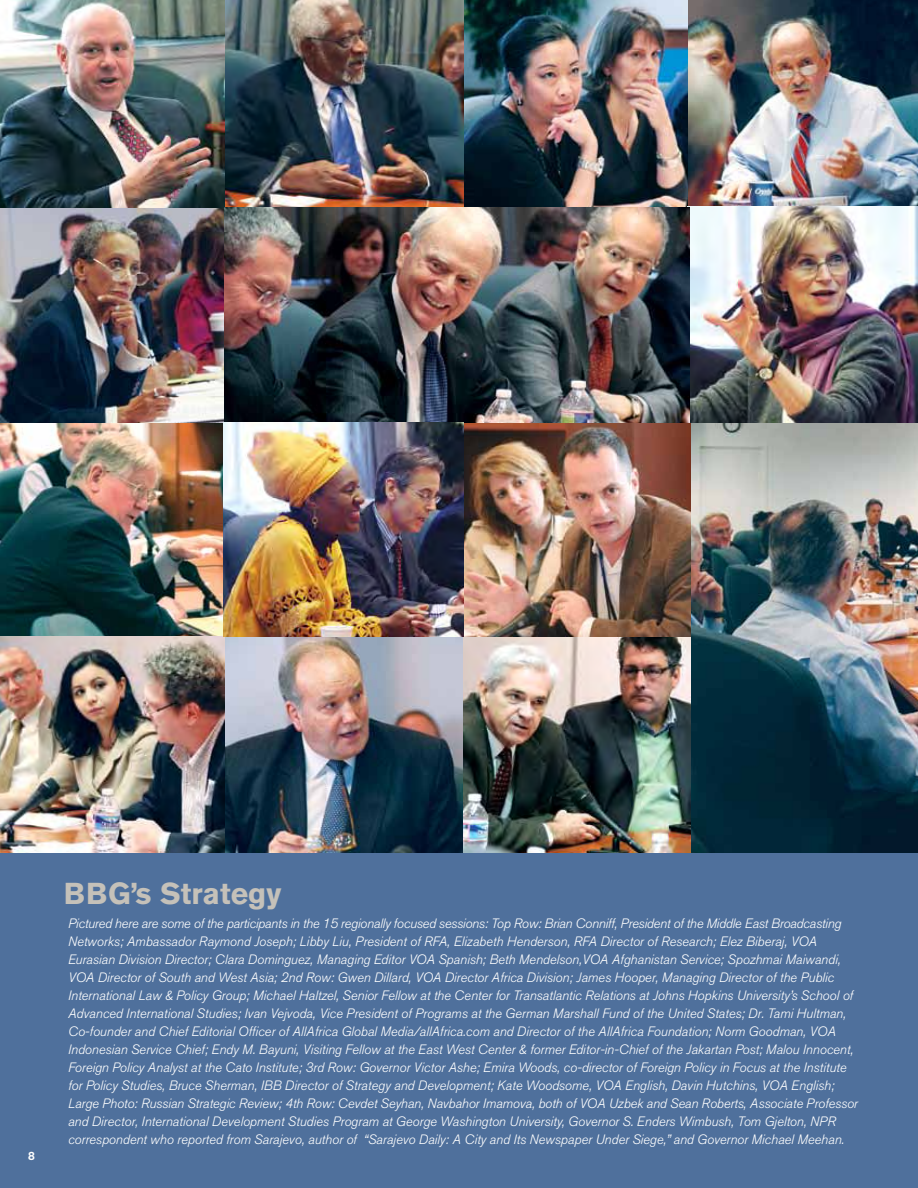
<style>
.page{position:relative;width:918px;height:1188px;background:#fff}
.page>*{position:absolute;margin:0;border:0;box-sizing:border-box;transform-origin:0 0}
.t1{font:700 30px "Akzidenz Grotesk BE";color:#c5c1b9}
.t2{font:italic 300 13.5px/18px "Akzidenz Grotesk BE";letter-spacing:-.005em;color:#fff}
.t3{font:500 12px "Akzidenz Grotesk BE";color:#fff}
</style>
<div class="page">
<img style="left:463px;top:422px;width:228px;height:215px">
<img style="left:463px;top:0;width:225px;height:208px">
<img style="left:463px;top:637px;width:228px;height:216px">
<img style="left:691px;top:423px;width:227px;height:430px">
<img style="left:225px;top:0;width:238px;height:208px">
<img style="left:688px;top:0;width:230px;height:423px">
<img style="left:224px;top:637px;width:239px;height:216px">
<img style="left:0;top:0;width:225px;height:208px">
<img style="left:0;top:422px;width:224px;height:214px">
<img style="left:0;top:636px;width:224px;height:217px">
<img style="left:0;top:208px;width:225px;height:214px">
<img style="left:225px;top:208px;width:464px;height:214px">
<img style="left:224px;top:422px;width:239px;height:215px">
<div style="left:0;top:853px;width:918px;height:335px;background:#4f709c"></div>
<p class="t3" style="left:28px;top:1149px;width:8px">8</p>
<h1 class="t1" style="left:64px;top:876px;width:219px">BBG’s Strategy</h1>
<p class="t2" style="left:68px;top:915px;width:791px">Pictured here are some of the participants in the 15 regionally focused sessions: Top Row: Brian Conniff, President of the Middle East Broadcasting Networks; Ambassador Raymond Joseph; Libby Liu, President of RFA, Elizabeth Henderson, RFA Director of Research; Elez Biberaj, VOA Eurasian Division Director; Clara Dominguez, Managing Editor VOA Spanish; Beth Mendelson,VOA Afghanistan Service; Spozhmai Maiwandi, VOA Director of South and West Asia; 2nd Row: Gwen Dillard, VOA Director Africa Division; James Hooper, Managing Director of the Public International Law &amp; Policy Group; Michael Haltzel, Senior Fellow at the Center for Transatlantic Relations at Johns Hopkins University’s School of Advanced International Studies; Ivan Vejvoda, Vice President of Programs at the German Marshall Fund of the United States; Dr. Tami Hultman, Co-founder and Chief Editorial Officer of AllAfrica Global Media/allAfrica.com and Director of the AllAfrica Foundation; Norm Goodman, VOA Indonesian Service Chief; Endy M. Bayuni, Visiting Fellow at the East West Center &amp; former Editor-in-Chief of the Jakartan Post; Malou Innocent, Foreign Policy Analyst at the Cato Institute; 3rd Row: Governor Victor Ashe; Emira Woods, co-director of Foreign Policy in Focus at the Institute for Policy Studies, Bruce Sherman, IBB Director of Strategy and Development; Kate Woodsome, VOA English, Davin Hutchins, VOA English; Large Photo: Russian Strategic Review; 4th Row: Cevdet Seyhan, Navbahor Imamova, both of VOA Uzbek and Sean Roberts, Associate Professor and Director, International Development Studies Program at George Washington University, Governor S. Enders Wimbush, Tom Gjelton, NPR correspondent who reported from Sarajevo, author of “Sarajevo Daily: A City and Its Newspaper Under Siege,” and Governor Michael Meehan.</p>
</div>
